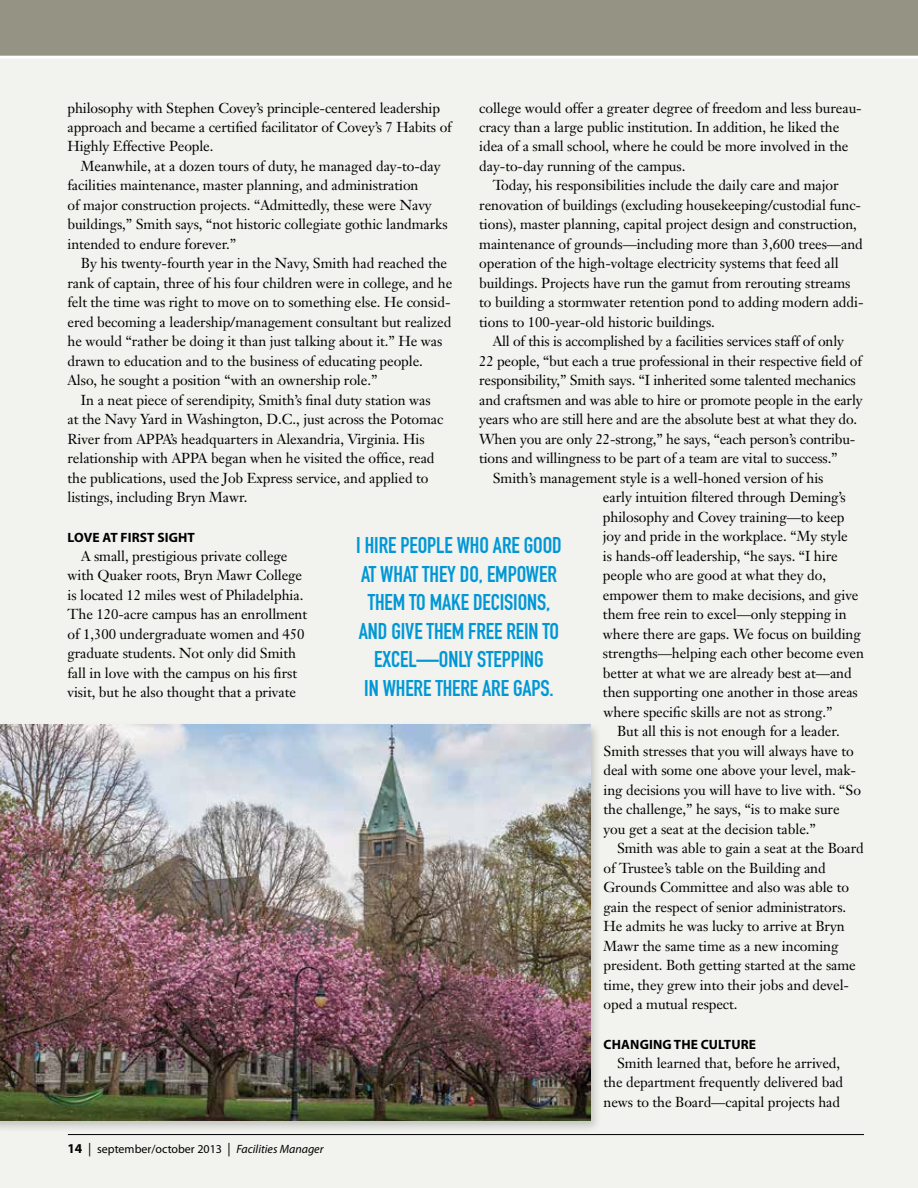
<style>
.page{position:relative;width:918px;height:1188px;background:#fff}
.page>*{position:absolute;margin:0;border:0;box-sizing:border-box;transform-origin:0 0}
.t1{font:22.5px/28.5px "DIN Engschrift Std";letter-spacing:-.005em;color:#0097d6;text-align:center}
.t2{font:14.25px/19.5px "Janson Text";letter-spacing:-.005em;color:#000}
.t3{font:700 13.5px "Myriad Pro";letter-spacing:.01em;color:#000}
.t4{font:12px "Myriad Pro";color:#000}
.s1{font-weight:700;font-size:13.5px}
.s2{font-size:13.5px}
.s3{font-style:italic}
</style>
<div class="page">
<div style="left:0;top:33px;width:918px;height:1155px;background:#f1f1ed"></div>
<hr style="left:68px;top:1134px;width:796px;height:1px;background:#000">
<div style="left:0;top:0;width:918px;height:59px;background:#959484"></div>
<div style="left:0;top:721px;width:602px;height:412px;background:#000;opacity:.2"></div>
<img style="left:0;top:725px;width:590px;height:395px">
<p class="t2" style="left:68px;top:98px;width:386px">philosophy with Stephen Covey’s principle-centered leadership approach and became a certified facilitator of Covey’s 7 Habits of<br>Highly Effective People.</p>
<p class="t2" style="left:68px;top:156px;width:382px;text-indent:13px">Meanwhile, at a dozen tours of duty, he managed day-to-day facilities maintenance, master planning, and administration<br>of major construction projects. “Admittedly, these were Navy buildings,” Smith says, “not historic collegiate gothic landmarks intended to endure forever.”</p>
<p class="t2" style="left:81px;top:254px;width:368px">By his twenty-fourth year in the Navy, Smith had reached the</p>
<p class="t2" style="left:68px;top:273px;width:386px">rank of captain, three of his four children were in college, and he</p>
<p class="t2" style="left:68px;top:293px;width:385px">felt the time was right to move on to something else. He consid-</p>
<p class="t2" style="left:68px;top:312px;width:385px">ered becoming a leadership/management consultant but realized</p>
<p class="t2" style="left:68px;top:332px;width:376px">he would “rather be doing it than just talking about it.” He was</p>
<p class="t2" style="left:68px;top:351px;width:357px">drawn to education and to the business of educating people.</p>
<p class="t2" style="left:68px;top:371px;width:311px">Also, he sought a position “with an ownership role.”</p>
<p class="t2" style="left:81px;top:390px;width:351px">In a neat piece of serendipity, Smith’s final duty station was</p>
<p class="t2" style="left:68px;top:410px;width:378px">at the Navy Yard in Washington, D.C., just across the Potomac</p>
<p class="t2" style="left:68px;top:429px;width:359px">River from APPA’s headquarters in Alexandria, Virginia. His</p>
<p class="t2" style="left:68px;top:449px;width:369px">relationship with APPA began when he visited the office, read</p>
<p class="t2" style="left:68px;top:468px;width:363px">the publications, used the Job Express service, and applied to</p>
<p class="t2" style="left:68px;top:488px;width:181px">listings, including Bryn Mawr.</p>
<p class="t3" style="left:68px;top:528px;width:129px">LOVE AT FIRST SIGHT</p>
<p class="t2" style="left:68px;top:546px;width:241px;text-indent:13px">A small, prestigious private college with Quaker roots, Bryn Mawr College is located 12 miles west of Philadelphia.<br>The 120-acre campus has an enrollment of 1,300 undergraduate women and 450 graduate students. Not only did Smith fall in love with the campus on his first visit, but he also thought that a private</p>
<p class="t2" style="left:479px;top:98px;width:384px">college would offer a greater degree of freedom and less bureau-</p>
<p class="t2" style="left:479px;top:117px;width:362px">cracy than a large public institution. In addition, he liked the</p>
<p class="t2" style="left:479px;top:137px;width:371px">idea of a small school, where he could be more involved in the</p>
<p class="t2" style="left:479px;top:156px;width:208px">day-to-day running of the campus.</p>
<p class="t2" style="left:493px;top:176px;width:347px">Today, his responsibilities include the daily care and major</p>
<p class="t2" style="left:479px;top:195px;width:383px">renovation of buildings (excluding housekeeping/custodial func-</p>
<p class="t2" style="left:479px;top:215px;width:379px">tions), master planning, capital project design and construction,</p>
<p class="t2" style="left:479px;top:234px;width:385px">maintenance of grounds—including more than 3,600 trees—and</p>
<p class="t2" style="left:479px;top:254px;width:361px">operation of the high-voltage electricity systems that feed all</p>
<p class="t2" style="left:479px;top:273px;width:373px">buildings. Projects have run the gamut from rerouting streams</p>
<p class="t2" style="left:479px;top:293px;width:386px">to building a stormwater retention pond to adding modern addi-</p>
<p class="t2" style="left:479px;top:312px;width:237px">tions to 100-year-old historic buildings.</p>
<p class="t2" style="left:493px;top:332px;width:353px">All of this is accomplished by a facilities services staff of only</p>
<p class="t2" style="left:479px;top:351px;width:384px">22 people, “but each a true professional in their respective field of</p>
<p class="t2" style="left:479px;top:371px;width:378px">responsibility,” Smith says. “I inherited some talented mechanics</p>
<p class="t2" style="left:479px;top:390px;width:385px">and craftsmen and was able to hire or promote people in the early</p>
<p class="t2" style="left:479px;top:410px;width:379px">years who are still here and are the absolute best at what they do.</p>
<p class="t2" style="left:479px;top:429px;width:378px">When you are only 22-strong,” he says, “each person’s contribu-</p>
<p class="t2" style="left:479px;top:449px;width:360px">tions and willingness to be part of a team are vital to success.”</p>
<p class="t2" style="left:493px;top:468px;width:332px">Smith’s management style is a well-honed version of his</p>
<p class="t2" style="left:603px;top:488px;width:244px">early intuition filtered through Deming’s</p>
<p class="t2" style="left:603px;top:507px;width:243px">philosophy and Covey training—to keep</p>
<p class="t2" style="left:603px;top:527px;width:246px">joy and pride in the workplace. “My style</p>
<p class="t2" style="left:603px;top:546px;width:236px">is hands-off leadership, “he says. “I hire</p>
<p class="t2" style="left:603px;top:566px;width:225px">people who are good at what they do,</p>
<p class="t2" style="left:603px;top:585px;width:257px">empower them to make decisions, and give</p>
<p class="t2" style="left:603px;top:605px;width:245px">them free rein to excel—only stepping in</p>
<p class="t2" style="left:603px;top:624px;width:259px">where there are gaps. We focus on building</p>
<p class="t2" style="left:603px;top:644px;width:263px">strengths—helping each other become even</p>
<p class="t2" style="left:603px;top:663px;width:250px">better at what we are already best at—and</p>
<p class="t2" style="left:603px;top:683px;width:256px">then supporting one another in those areas</p>
<p class="t2" style="left:604px;top:702px;width:230px">where specific skills are not as strong.”</p>
<p class="t2" style="left:617px;top:722px;width:224px">But all this is not enough for a leader.</p>
<p class="t2" style="left:604px;top:741px;width:252px">Smith stresses that you will always have to</p>
<p class="t2" style="left:604px;top:760px;width:254px">deal with some one above your level, mak-</p>
<p class="t2" style="left:604px;top:780px;width:259px">ing decisions you will have to live with. “So</p>
<p class="t2" style="left:604px;top:799px;width:238px">the challenge,” he says, “is to make sure</p>
<p class="t2" style="left:604px;top:819px;width:214px">you get a seat at the decision table.”</p>
<p class="t2" style="left:617px;top:838px;width:248px">Smith was able to gain a seat at the Board</p>
<p class="t2" style="left:604px;top:858px;width:224px">of Trustee’s table on the Building and</p>
<p class="t2" style="left:604px;top:877px;width:247px">Grounds Committee and also was able to</p>
<p class="t2" style="left:604px;top:897px;width:244px">gain the respect of senior administrators.</p>
<p class="t2" style="left:604px;top:916px;width:243px">He admits he was lucky to arrive at Bryn</p>
<p class="t2" style="left:604px;top:936px;width:236px">Mawr the same time as a new incoming</p>
<p class="t2" style="left:604px;top:955px;width:254px">president. Both getting started at the same</p>
<p class="t2" style="left:604px;top:975px;width:247px">time, they grew into their jobs and devel-</p>
<p class="t2" style="left:604px;top:994px;width:136px">oped a mutual respect.</p>
<p class="t3" style="left:604px;top:1035px;width:154px">CHANGING THE CULTURE</p>
<p class="t2" style="left:604px;top:1053px;width:241px;text-indent:13px">Smith learned that, before he arrived, the department frequently delivered bad news to the Board—capital projects had</p>
<h1 class="t1" style="left:356px;top:531px;width:207px">I HIRE PEOPLE WHO ARE GOOD<br>AT WHAT THEY DO, EMPOWER<br>THEM TO MAKE DECISIONS,<br>AND GIVE THEM FREE REIN TO<br>EXCEL—ONLY STEPPING<br>IN WHERE THERE ARE GAPS.</h1>
<p class="t4" style="left:68px;top:1142px;width:258px"><span class="s1">14</span> <span class="s2">|</span> september/october 2013 <span class="s2">|</span> <span class="s3">Facilities Manager</span></p>
</div>
